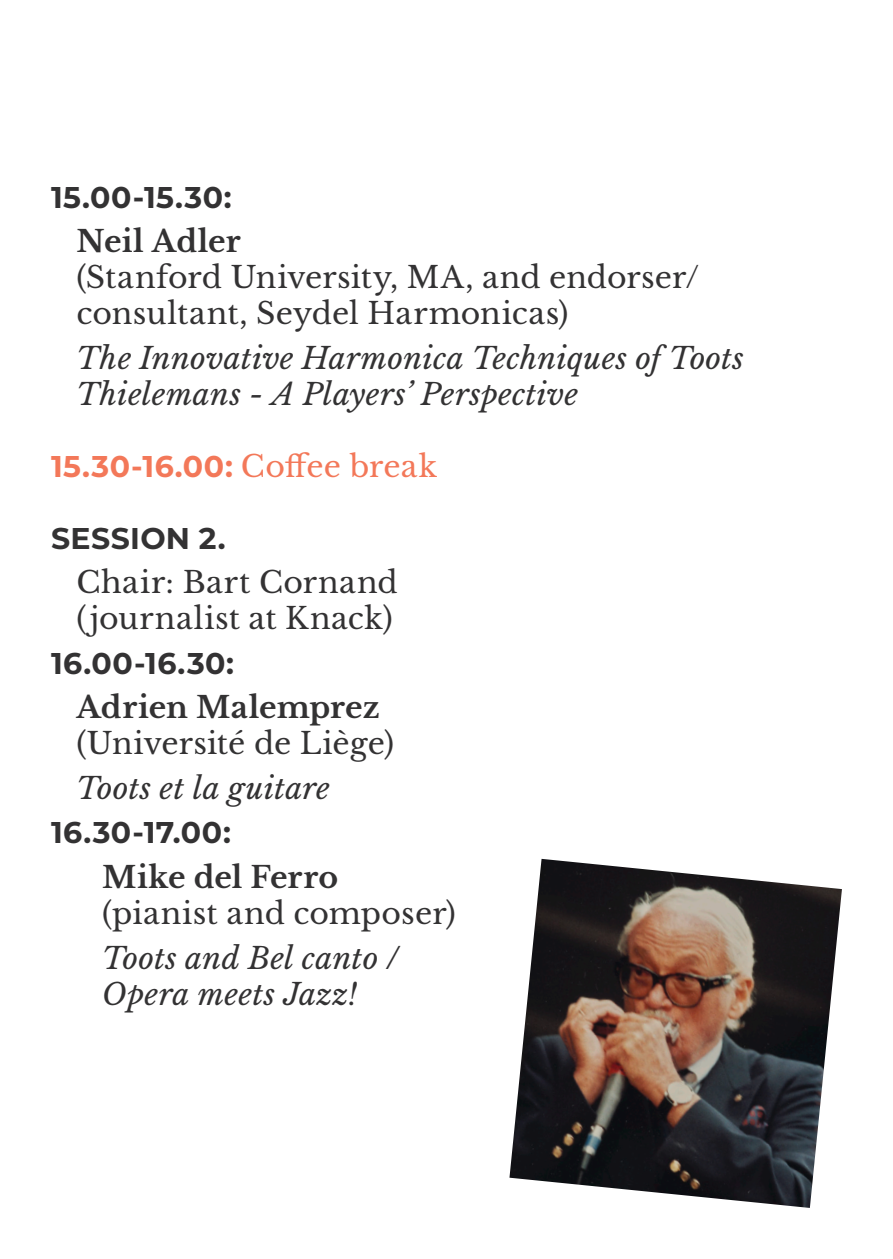
<style>
.page{position:relative;width:893px;height:1259px;background:#fff}
.page>*{position:absolute;margin:0;border:0;box-sizing:border-box;transform-origin:0 0}
.brood{font:30px "Libre Baskerville";letter-spacing:.005em;color:#333233}
.brood-2{font:italic 30px/36px "Libre Baskerville";letter-spacing:.01em;color:#333233}
.brood-3{font:700 30px "Montserrat";letter-spacing:.015em;color:#333233}
.brood-4{font:700 30px "Libre Baskerville";color:#333233}
.brood-5{font:700 30px "Montserrat";letter-spacing:.015em;color:#f37859}
.s1{font-family:"Libre Baskerville";font-weight:400}
</style>
<div class="page">
<img style="left:509px;top:859px;width:333px;height:349px">
<p class="brood-3" style="left:51px;top:175px;width:182px">15.00-15.30:</p>
<p class="brood-4" style="left:77px;top:223px;width:166px">Neil Adler</p>
<p class="brood" style="left:77px;top:259px;width:624px">(Stanford University, MA, and endorser/</p>
<p class="brood" style="left:77px;top:295px;width:493px">consultant, Seydel Harmonicas)</p>
<p class="brood-2" style="left:77px;top:340px;width:669px">The Innovative Harmonica Techniques of Toots<br>Thielemans - A Players’ Perspective</p>
<p class="brood-5" style="left:51px;top:444px;width:388px">15.30-16.00: <span class="s1">Coffee break</span></p>
<p class="brood-3" style="left:51px;top:516px;width:176px">SESSION 2.</p>
<p class="brood" style="left:77px;top:564px;width:323px">Chair: Bart Cornand</p>
<p class="brood" style="left:77px;top:600px;width:318px">(journalist at Knack)</p>
<p class="brood-3" style="left:51px;top:641px;width:185px">16.00-16.30:</p>
<p class="brood-4" style="left:77px;top:689px;width:305px">Adrien Malemprez</p>
<p class="brood" style="left:77px;top:725px;width:319px">(Université de Liège)</p>
<p class="brood-2" style="left:77px;top:770px;width:255px">Toots et la guitare</p>
<p class="brood-3" style="left:51px;top:811px;width:181px">16.30-17.00:</p>
<p class="brood-4" style="left:102px;top:859px;width:238px">Mike del Ferro</p>
<p class="brood" style="left:102px;top:895px;width:355px">(pianist and composer)</p>
<p class="brood-2" style="left:102px;top:940px;width:298px">Toots and Bel canto /</p>
<p class="brood-2" style="left:102px;top:976px;width:257px">Opera meets Jazz!</p>
</div>
